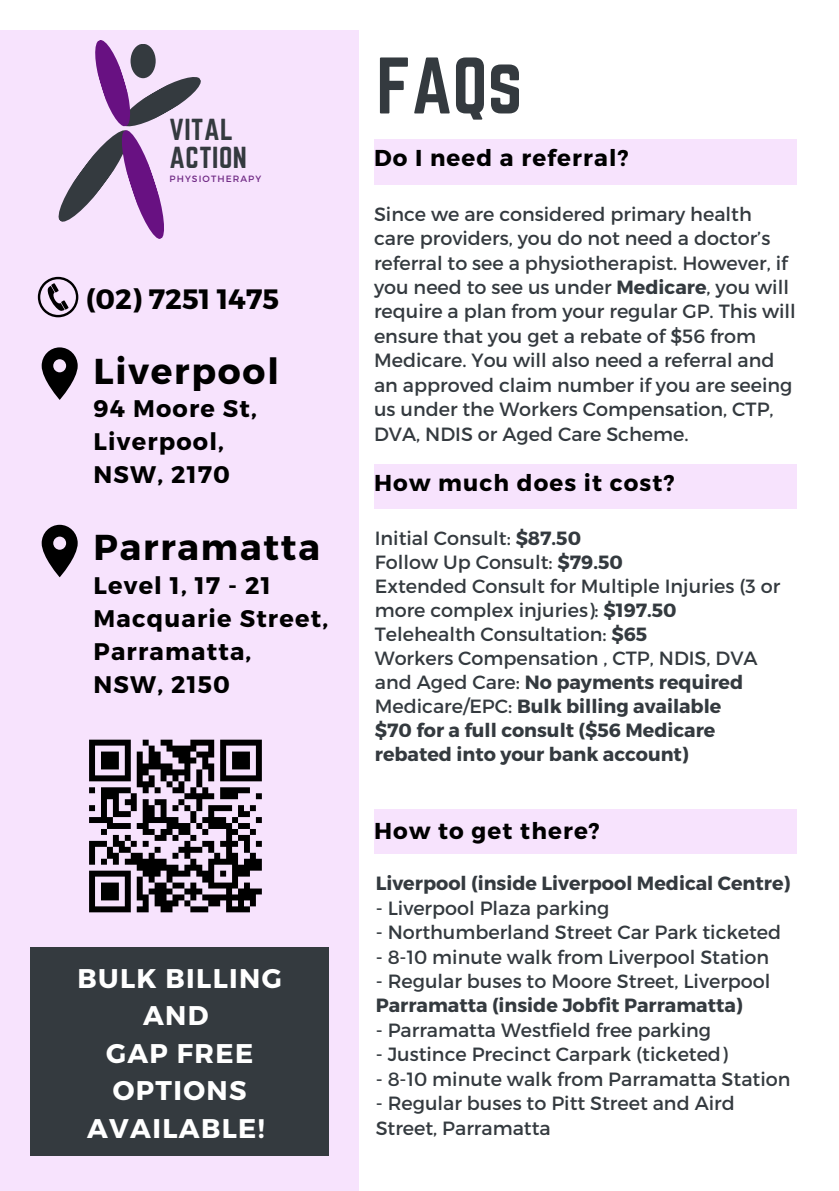
<style>
.page{position:relative;width:839px;height:1191px;background:#fff}
.page>*{position:absolute;margin:0;border:0;box-sizing:border-box;transform-origin:0 0}
.t1{font:70px "Norwester";color:#343a3f}
.t2{font:700 36px "Montserrat";letter-spacing:.05em;color:#000}
.t3{font:700 28px "Montserrat";color:#000}
.t4{font:700 27px/37.6px "Montserrat";letter-spacing:.05em;color:#fff;text-align:center}
.t5{font:26.6px/28px "Norwester";letter-spacing:.02em;color:#343a3f}
.t6{font:700 24px/33px "Montserrat";letter-spacing:.05em;color:#000}
.t7{font:700 23px "Montserrat";letter-spacing:.05em;color:#000}
.t8{font:19.2px/24.4px "Montserrat";color:#343a3f}
.t9{font:700 19.2px "Montserrat";color:#343a3f}
.t10{font:9.2px "Montserrat";letter-spacing:.12em;color:#6f2984}
.s1{font-weight:700}
</style>
<div class="page">
<div style="left:0;top:30px;width:358px;height:1161px;background:#f7e3fd"></div>
<svg style="left:58px;top:40px;width:143px;height:199px"></svg>
<div style="left:130px;top:44px;width:26px;height:34px;background:#343a3f;border-radius:50%"></div>
<svg style="left:38px;top:277px;width:40px;height:40px"></svg>
<svg style="left:42px;top:347px;width:36px;height:53px"></svg>
<svg style="left:42px;top:525px;width:36px;height:52px"></svg>
<svg style="left:89px;top:739px;width:173px;height:174px"></svg>
<div style="left:30px;top:948px;width:299px;height:208px;background:#343a3f"></div>
<div style="left:374px;top:140px;width:422px;height:44px;background:#f7e3fd"></div>
<div style="left:374px;top:464px;width:422px;height:45px;background:#f7e3fd"></div>
<div style="left:374px;top:809px;width:422px;height:45px;background:#f7e3fd"></div>
<h3 class="t5" style="left:169px;top:115px;width:79px">VITAL<br>ACTION</h3>
<p class="t10" style="left:169px;top:173px;width:93px">PHYSIOTHERAPY</p>
<h3 class="t3" style="left:86px;top:280px;width:195px">(02) 7251 1475</h3>
<h2 class="t2" style="left:93px;top:348px;width:187px">Liverpool</h2>
<p class="t6" style="left:93px;top:391px;width:165px">94 Moore St,<br>Liverpool,<br>NSW, 2170</p>
<h2 class="t2" style="left:93px;top:524px;width:228px">Parramatta</h2>
<p class="t6" style="left:93px;top:567px;width:236px">Level 1, 17 - 21<br>Macquarie Street,<br>Parramatta,<br>NSW, 2150</p>
<h3 class="t4" style="left:77px;top:958px;width:206px">BULK BILLING<br>AND<br>GAP FREE<br>OPTIONS<br>AVAILABLE!</h3>
<h1 class="t1" style="left:376px;top:43px;width:147px">FAQs</h1>
<p class="t7" style="left:374px;top:143px;width:256px">Do I need a referral?</p>
<p class="t8" style="left:374px;top:201px;width:423px">Since we are considered primary health care providers, you do not need a doctor’s referral to see a physiotherapist. However, if you need to see us under <span class="s1">Medicare</span>, you will require a plan from your regular GP. This will ensure that you get a rebate of $56 from Medicare. You will also need a referral and an approved claim number if you are seeing us under the Workers Compensation, CTP, DVA, NDIS or Aged Care Scheme.</p>
<p class="t7" style="left:374px;top:468px;width:302px">How much does it cost?</p>
<p class="t8" style="left:375px;top:525px;width:407px">Initial Consult: <span class="s1">$87.50<br></span>Follow Up Consult: <span class="s1">$79.50<br></span>Extended Consult for Multiple Injuries (3 or more complex injuries): <span class="s1">$197.50<br></span>Telehealth Consultation: <span class="s1">$65<br></span>Workers Compensation , CTP, NDIS, DVA and Aged Care: <span class="s1">No payments required </span>Medicare/EPC: <span class="s1">Bulk billing available<br>$70 for a full consult ($56 Medicare rebated into your bank account)</span></p>
<p class="t7" style="left:374px;top:815px;width:227px">How to get there?</p>
<p class="t9" style="left:375px;top:871px;width:416px">Liverpool (inside Liverpool Medical Centre)</p>
<p class="t8" style="left:375px;top:895px;width:235px">- Liverpool Plaza parking</p>
<p class="t8" style="left:375px;top:919px;width:407px">- Northumberland Street Car Park ticketed</p>
<p class="t8" style="left:375px;top:944px;width:395px">- 8-10 minute walk from Liverpool Station</p>
<p class="t8" style="left:375px;top:968px;width:396px">- Regular buses to Moore Street, Liverpool</p>
<p class="t9" style="left:375px;top:993px;width:368px">Parramatta (inside Jobfit Parramatta)</p>
<p class="t8" style="left:375px;top:1017px;width:337px">- Parramatta Westfield free parking</p>
<p class="t8" style="left:375px;top:1041px;width:353px">- Justince Precinct Carpark (ticketed)</p>
<p class="t8" style="left:375px;top:1066px;width:416px">- 8-10 minute walk from Parramatta Station</p>
<p class="t8" style="left:375px;top:1090px;width:360px">- Regular buses to Pitt Street and Aird<br>Street, Parramatta</p>
</div>
